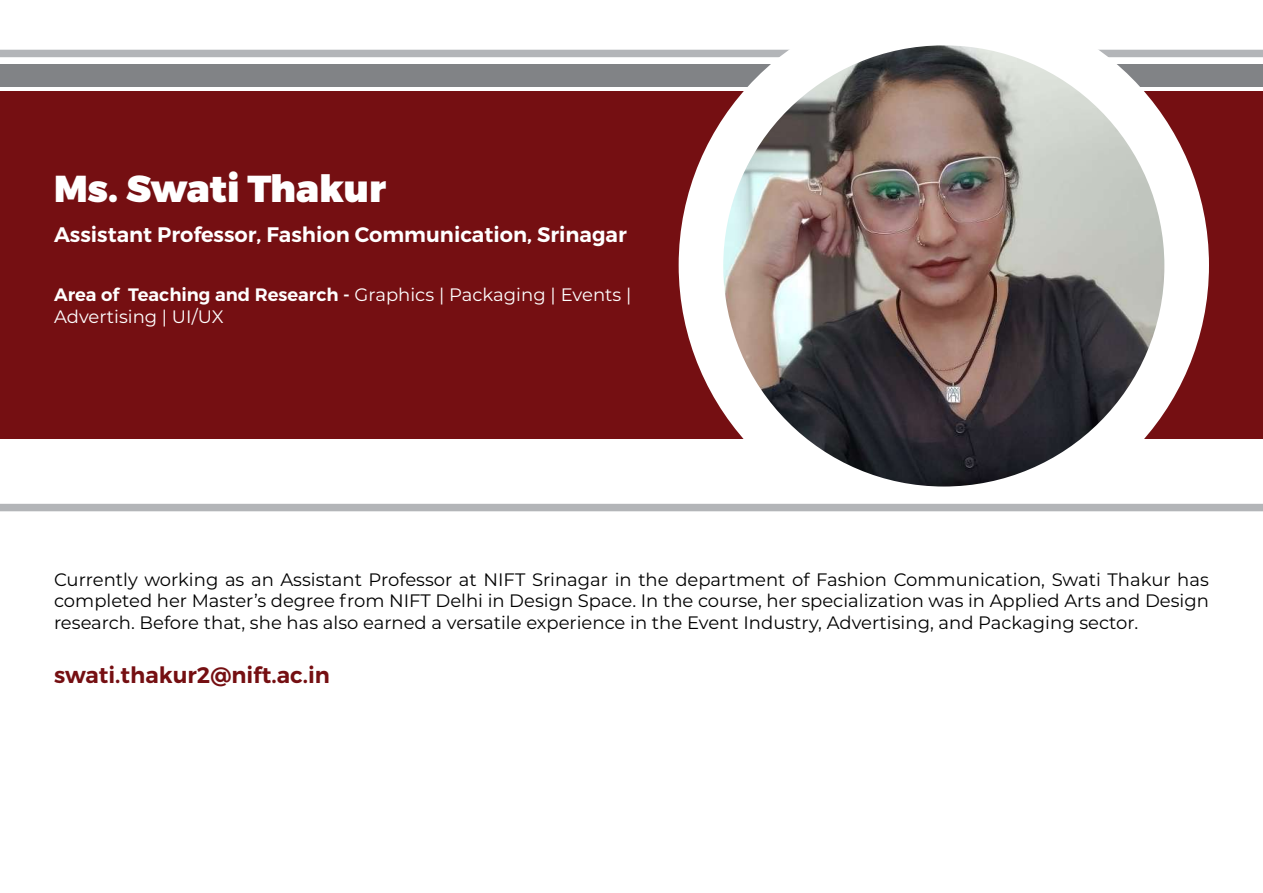
<style>
.page{position:relative;width:1263px;height:893px;background:#fff}
.page>*{position:absolute;margin:0;border:0;box-sizing:border-box;transform-origin:0 0}
.t1{font:900 37.5px "Montserrat";color:#fff}
.t2{font:600 22.5px "Montserrat";color:#750f12}
.t3{font:600 21px "Montserrat";color:#fff}
.t4{font:18px/21.6px "Montserrat";color:#000;text-align:justify}
.t5{font:18px/21.6px "Montserrat";color:#fff}
.s1{font-weight:600}
</style>
<div class="page">
<div style="left:0;top:50px;width:1263px;height:7px;background:#b3b5b8"></div>
<div style="left:0;top:91px;width:1263px;height:348px;background:#750f12"></div>
<div style="left:0;top:64px;width:1263px;height:22px;background:#818386"></div>
<div style="left:679px;top:0;width:530px;height:530px;background:#fff;border-radius:50%"></div>
<img style="left:723px;top:45px;width:441px;height:441px;border-radius:221px">
<div style="left:0;top:504px;width:1263px;height:7px;background:#b3b5b8"></div>
<h1 class="t1" style="left:54px;top:165px;width:334px">Ms. Swati Thakur</h1>
<p class="t3" style="left:54px;top:222px;width:574px">Assistant Professor, Fashion Communication, Srinagar</p>
<p class="t5" style="left:54px;top:283px;width:579px"><span class="s1">Area of Teaching and Research -</span> Graphics | Packaging | Events |<br>Advertising | UI/UX</p>
<p class="t4" style="left:54px;top:568px;width:1156px">Currently working as an Assistant Professor at NIFT Srinagar in the department of Fashion Communication, Swati Thakur has completed her Master’s degree from NIFT Delhi in Design Space. In the course, her specialization was in Applied Arts and Design research. Before that, she has also earned a versatile experience in the Event Industry, Advertising, and Packaging sector.</p>
<p class="t2" style="left:54px;top:661px;width:278px">swati.thakur2@nift.ac.in</p>
</div>
